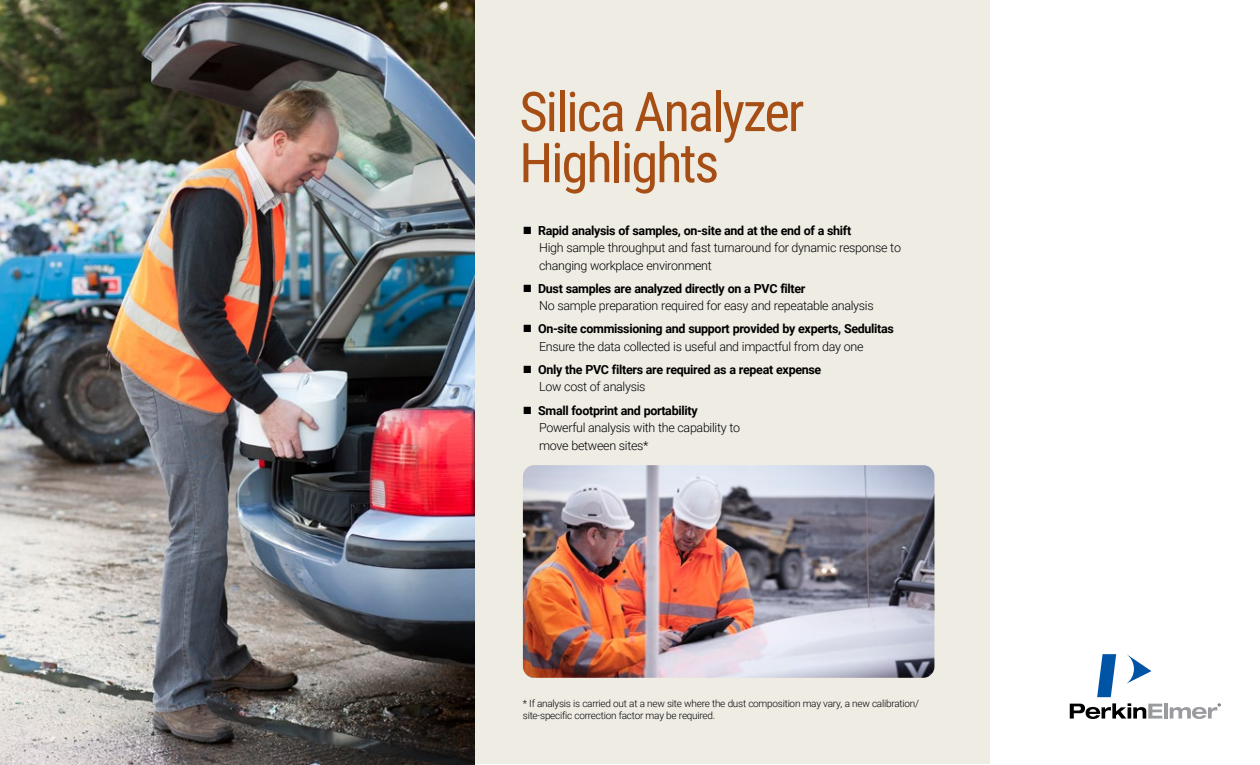
<style>
.page{position:relative;width:1260px;height:765px;background:#fff}
.page>*{position:absolute;margin:0;border:0;box-sizing:border-box;transform-origin:0 0}
.t1{font:54.75px/51.1px "Roboto Condensed";letter-spacing:-.04em;color:#a74e15}
.t2{font:300 12.5px/17.5px "Roboto";letter-spacing:-.025em;color:#000}
.t3{font:700 12.5px/17.5px "Roboto";letter-spacing:-.025em;color:#000}
.t4{font:300 10px/12.5px "Roboto";letter-spacing:-.025em;color:#000}
.s1{font-weight:700}
.s2{font-weight:300}
</style>
<div class="page">
<svg style="left:1070px;top:703px;width:92px;height:16px"></svg>
<hr style="left:1164px;top:703px;width:4px;height:16px;background:#999b9e">
<svg style="left:1127px;top:654px;width:24px;height:30px"></svg>
<svg style="left:1097px;top:654px;width:19px;height:43px"></svg>
<svg style="left:1170px;top:703px;width:51px;height:16px"></svg>
<div style="left:462px;top:1px;width:527px;height:763px;background:#efece4"></div>
<img style="left:0;top:0;width:474px;height:765px">
<img style="left:523px;top:465px;width:411px;height:213px">
<h1 class="t1" style="left:519px;top:84px;width:287px">Silica Analyzer<br>Highlights</h1>
<p class="t2" style="left:539px;top:221px;width:363px;text-indent:-16px">■ <span class="s1">Rapid analysis of samples, on-site and at the end of a shift<br></span>High sample throughput and fast turnaround for dynamic response to changing workplace environment</p>
<p class="t2" style="left:539px;top:279px;width:336px;text-indent:-16px">■ <span class="s1">Dust samples are analyzed directly on a PVC filter<br></span>No sample preparation required for easy and repeatable analysis</p>
<p class="t3" style="left:539px;top:320px;width:356px;text-indent:-16px">■ On-site commissioning and support provided by experts, Sedulitas<br><span class="s2">Ensure the data collected is useful and impactful from day one</span></p>
<p class="t3" style="left:539px;top:360px;width:284px;text-indent:-16px">■ Only the PVC filters are required as a repeat expense<br><span class="s2">Low cost of analysis</span></p>
<p class="t2" style="left:539px;top:401px;width:203px;text-indent:-16px">■ <span class="s1">Small footprint and portability<br></span>Powerful analysis with the capability to move between sites*</p>
<p class="t4" style="left:523px;top:697px;width:398px">* If analysis is carried out at a new site where the dust composition may vary, a new calibration/ site-specific correction factor may be required.</p>
</div>
